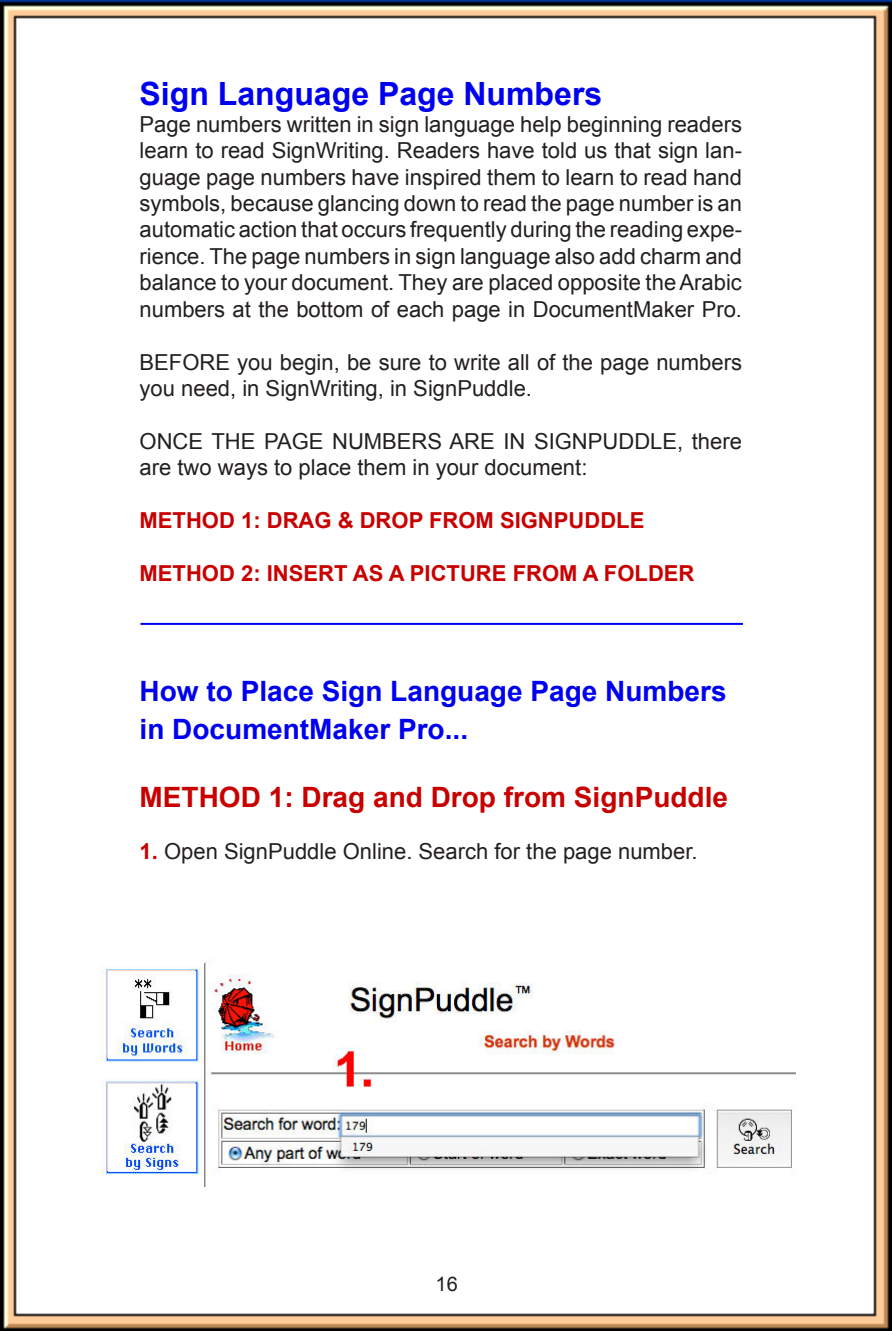
<style>
.page{position:relative;width:892px;height:1331px;background:#fff}
.page>*{position:absolute;margin:0;border:0;box-sizing:border-box;transform-origin:0 0}
.t1{font:700 32px "Arial";color:#0000f0}
.t2{font:700 28px "Arial";color:#0000f0}
.t3{font:700 28px "Arial";color:#c90000}
.t4{font:22px/26.4px "Arial";color:#231f20}
.t5{font:700 22px "Arial";color:#c90000}
.t6{font:20px "Arial";color:#231f20}
.s1{font-weight:700;color:#c90000}
</style>
<div class="page">
<img style="left:0;top:0;width:891px;height:1330px">
<hr style="left:140px;top:622px;width:602px;height:2px;background:#0000f0">
<img style="left:101px;top:958px;width:694px;height:228px">
<p class="t1" style="left:139px;top:73px;width:464px">Sign Language Page Numbers</p>
<p class="t4" style="left:139px;top:111px;width:604px;text-align:justify">Page numbers written in sign language help beginning readers learn to read SignWriting. Readers have told us that sign lan&shy;guage page numbers have inspired them to learn to read hand symbols, because glancing down to read the page number is an automatic action that occurs frequently during the reading expe&shy;rience. The page numbers in sign language also add charm and balance to your document. They are placed opposite the Arabic numbers at the bottom of each page in DocumentMaker Pro.</p>
<p class="t4" style="left:139px;top:349px;width:603px">BEFORE you begin, be sure to write all of the page numbers you need, in SignWriting, in SignPuddle.</p>
<p class="t4" style="left:139px;top:428px;width:603px">ONCE THE PAGE NUMBERS ARE IN SIGNPUDDLE, there are two ways to place them in your document:</p>
<p class="t5" style="left:139px;top:505px;width:506px">METHOD 1: DRAG &amp; DROP FROM SIGNPUDDLE</p>
<p class="t5" style="left:139px;top:558px;width:556px">METHOD 2: INSERT AS A PICTURE FROM A FOLDER</p>
<p class="t2" style="left:139px;top:672px;width:588px">How to Place Sign Language Page Numbers</p>
<p class="t2" style="left:139px;top:711px;width:330px">in DocumentMaker Pro...</p>
<p class="t3" style="left:139px;top:778px;width:590px">METHOD 1: Drag and Drop from SignPuddle</p>
<p class="t4" style="left:139px;top:838px;width:559px"><span class="s1">1.</span> Open SignPuddle Online. Search for the page number.</p>
<p class="t6" style="left:435px;top:1270px;width:24px">16</p>
</div>
